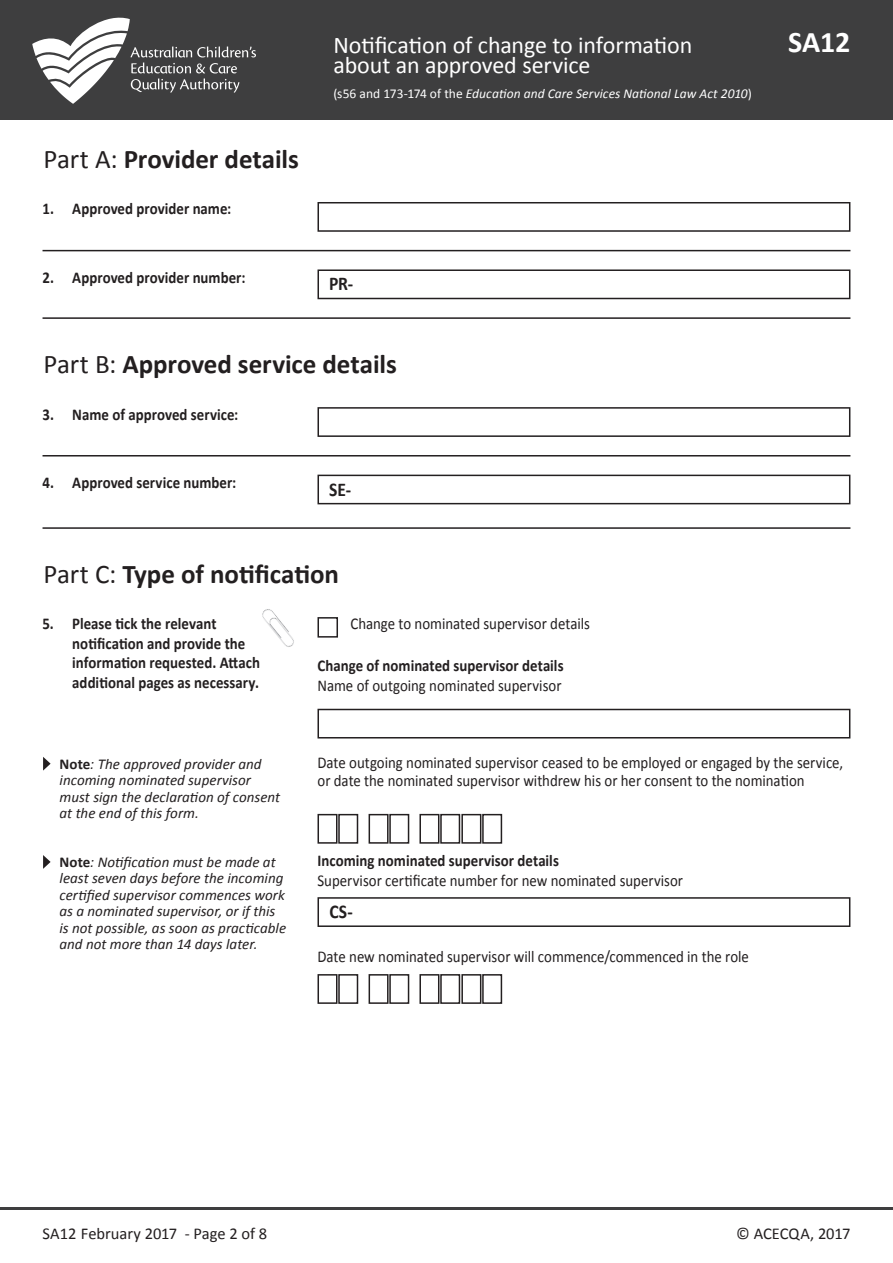
<style>
.page{position:relative;width:893px;height:1263px;background:#fff}
.page>*{position:absolute;margin:0;border:0;box-sizing:border-box;transform-origin:0 0}
.t1{font:700 30px "Calibri";color:#fff}
.t2{font:700 27px "Calibri";letter-spacing:-.005em;color:#231f20}
.t3{font:24px/19.5px "Calibri";letter-spacing:-.005em;color:#fff}
.Answers_-_Body{font:700 19.5px "Calibri";color:#231f20;scale:.9 1}
.Answers_-_Body-2{font:16.5px/18px "Calibri";color:#231f20;scale:.9 1}
.Questions{font:700 16.5px/19.5px "Calibri";color:#231f20;scale:.9 1}
.Answers_-_Body-3{font:16.5px "Calibri";color:#231f20}
.notes{font:italic 15px/16.5px "Calibri";color:#231f20}
.t4{font:italic 13.5px "Calibri";letter-spacing:.005em;color:#fff}
.s1{font-weight:400}
.s2{font-style:normal}
.s3{font-weight:700;font-style:normal}
</style>
<div class="page">
<hr style="left:0;top:1207px;width:893px;height:2px;background:#3e3e3f">
<div style="left:0;top:0;width:893px;height:119px;background:#3e3e3f"></div>
<svg style="left:32px;top:17px;width:224px;height:87px"></svg>
<hr style="left:43px;top:250px;width:807px;height:1px;background:#231f20">
<hr style="left:43px;top:455px;width:807px;height:1px;background:#231f20">
<hr style="left:43px;top:317px;width:807px;height:2px;background:#231f20">
<hr style="left:43px;top:527px;width:807px;height:2px;background:#231f20">
<div style="left:317px;top:202px;width:533px;height:30px;border:2px solid #231f20"></div>
<div style="left:317px;top:407px;width:533px;height:30px;border:2px solid #231f20"></div>
<div style="left:317px;top:269px;width:533px;height:30px;border:2px solid #231f20"></div>
<div style="left:317px;top:709px;width:533px;height:29px;border:2px solid #231f20"></div>
<div style="left:317px;top:897px;width:533px;height:30px;border:2px solid #231f20"></div>
<div style="left:317px;top:475px;width:533px;height:29px;border:2px solid #231f20"></div>
<img style="left:262px;top:609px;width:32px;height:38px">
<div style="left:369px;top:814px;width:20px;height:30px;border:2px solid #231f20"></div>
<div style="left:369px;top:974px;width:20px;height:30px;border:2px solid #231f20"></div>
<div style="left:419px;top:814px;width:20px;height:30px;border:2px solid #231f20"></div>
<div style="left:419px;top:974px;width:20px;height:30px;border:2px solid #231f20"></div>
<div style="left:461px;top:814px;width:20px;height:30px;border:2px solid #231f20"></div>
<div style="left:461px;top:974px;width:20px;height:30px;border:2px solid #231f20"></div>
<div style="left:317px;top:814px;width:20px;height:30px;border:2px solid #231f20"></div>
<div style="left:317px;top:974px;width:20px;height:30px;border:2px solid #231f20"></div>
<div style="left:389px;top:814px;width:20px;height:30px;border:2px solid #231f20"></div>
<div style="left:389px;top:974px;width:20px;height:30px;border:2px solid #231f20"></div>
<div style="left:440px;top:814px;width:20px;height:30px;border:2px solid #231f20"></div>
<div style="left:440px;top:974px;width:20px;height:30px;border:2px solid #231f20"></div>
<div style="left:482px;top:814px;width:20px;height:30px;border:2px solid #231f20"></div>
<div style="left:482px;top:974px;width:20px;height:30px;border:2px solid #231f20"></div>
<div style="left:338px;top:814px;width:20px;height:30px;border:2px solid #231f20"></div>
<div style="left:338px;top:974px;width:20px;height:30px;border:2px solid #231f20"></div>
<svg style="left:43px;top:757px;width:8px;height:13px"></svg>
<div style="left:317px;top:617px;width:21px;height:21px;border:2px solid #231f20"></div>
<svg style="left:43px;top:855px;width:8px;height:14px"></svg>
<p class="t2" style="left:44px;top:142px;width:257px"><span class="s1">Part A:</span> Provider details</p>
<p class="Questions" style="left:43px;top:199px;width:211px">1. Approved provider name:</p>
<p class="Questions" style="left:43px;top:268px;width:227px">2. Approved provider number:</p>
<h3 class="t3" style="left:333px;top:36px;width:360px">Notification of change to information about an approved service</h3>
<p class="t4" style="left:333px;top:84px;width:420px"><span class="s2">(s56 and 173-174 of the</span> Education and Care Services National Law Act 2010<span class="s2">)</span></p>
<p class="Answers_-_Body" style="left:329px;top:271px;width:28px">PR-</p>
<p class="t2" style="left:44px;top:347px;width:355px"><span class="s1">Part B:</span> Approved service details</p>
<p class="Questions" style="left:43px;top:404px;width:219px">3. Name of approved service:</p>
<p class="Questions" style="left:43px;top:473px;width:217px">4. Approved service number:</p>
<p class="Answers_-_Body" style="left:329px;top:477px;width:26px">SE-</p>
<p class="t2" style="left:44px;top:557px;width:297px"><span class="s1">Part C:</span> Type of notification</p>
<p class="Questions" style="left:72px;top:614px;width:210px;text-indent:-30px">5. Please tick the relevant notification and provide the information requested. Attach additional pages as necessary.</p>
<p class="Answers_-_Body-2" style="left:350px;top:615px;width:268px">Change to nominated supervisor details</p>
<p class="Questions" style="left:317px;top:656px;width:275px">Change of nominated supervisor details</p>
<p class="Answers_-_Body-2" style="left:317px;top:677px;width:273px">Name of outgoing nominated supervisor</p>
<h1 class="t1" style="left:788px;top:23px;width:64px">SA12</h1>
<p class="notes" style="left:60px;top:755px;width:222px"><span class="s3">Note</span>: The approved provider and incoming nominated supervisor must sign the declaration of consent at the end of this form.</p>
<p class="notes" style="left:60px;top:853px;width:228px"><span class="s3">Note</span>: Notification must be made at least seven days before the incoming certified supervisor commences work as a nominated supervisor, or if this is not possible, as soon as practicable and not more than 14 days later.</p>
<p class="Answers_-_Body-2" style="left:317px;top:753px;width:585px">Date outgoing nominated supervisor ceased to be employed or engaged by the service, or date the nominated supervisor withdrew his or her consent to the nomination</p>
<p class="Questions" style="left:317px;top:851px;width:270px">Incoming nominated supervisor details</p>
<p class="Answers_-_Body-2" style="left:317px;top:871px;width:408px">Supervisor certificate number for new nominated supervisor</p>
<p class="Answers_-_Body" style="left:329px;top:899px;width:28px">CS-</p>
<p class="Answers_-_Body-2" style="left:317px;top:948px;width:481px">Date new nominated supervisor will commence/commenced in the role</p>
<p class="Answers_-_Body-3" style="left:43px;top:1223px;width:226px">SA12 February 2017 - Page 2 of 8</p>
<p class="Answers_-_Body-3" style="left:736px;top:1223px;width:116px">© ACECQA, 2017</p>
</div>
